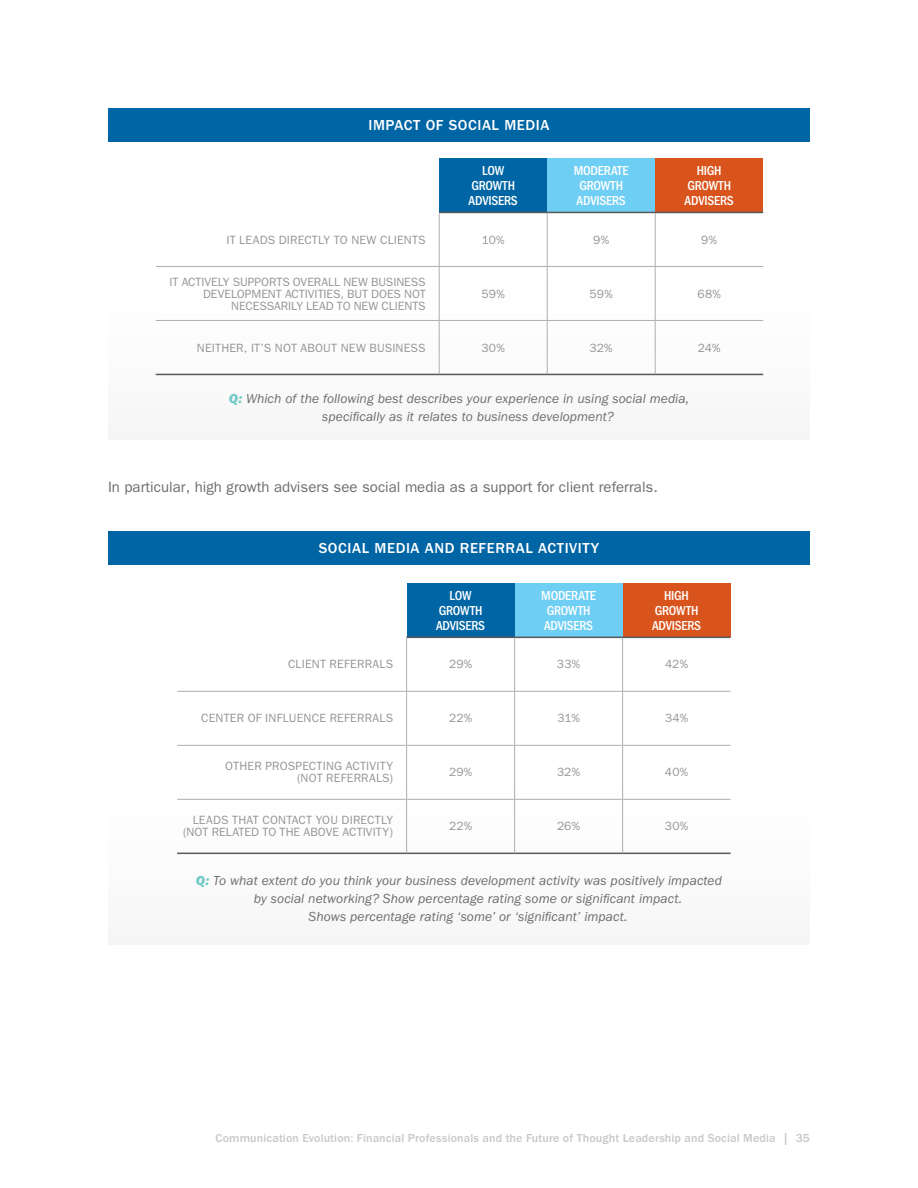
<style>
.page{position:relative;width:918px;height:1188px;background:#fff}
.page>*{position:absolute;margin:0;border:0;box-sizing:border-box;transform-origin:0 0}
.t1{font:15px "ITC Franklin Gothic Std";color:#6c6d70}
.t2{font:500 15px "ITC Franklin Gothic Std";letter-spacing:.035em;color:#fff}
.t3{font:italic 13.5px/18px "ITC Franklin Gothic Std";letter-spacing:.005em;color:#6c6d70}
.t4{font:500 condensed 13.5px/15px "ITC Franklin Gothic Std";letter-spacing:-.02em;color:#fff;text-align:center}
.t5{font:12px/12px "ITC Franklin Gothic Std";letter-spacing:.01em;color:#939598;text-align:right}
.t6{font:500 12px "ITC Franklin Gothic Std";letter-spacing:.01em;color:#c7c8ca}
.s1{font-family:"ITC Franklin Gothic Std Hvy It";font-style:normal;color:#73cac7}
</style>
<div class="page">
<img style="left:155px;top:235px;width:609px;height:141px">
<div style="left:439px;top:158px;width:108px;height:54px;background:#0065a4"></div>
<div style="left:547px;top:158px;width:108px;height:54px;background:#6fcef4"></div>
<div style="left:655px;top:158px;width:108px;height:54px;background:#d9531c"></div>
<hr style="left:439px;top:266px;width:108px;height:1px;background:#aeafb3">
<hr style="left:547px;top:266px;width:108px;height:1px;background:#aeafb3">
<hr style="left:655px;top:266px;width:108px;height:1px;background:#aeafb3">
<hr style="left:439px;top:320px;width:108px;height:1px;background:#aeafb3">
<hr style="left:547px;top:320px;width:108px;height:1px;background:#aeafb3">
<hr style="left:655px;top:320px;width:108px;height:1px;background:#aeafb3">
<hr style="left:547px;top:213px;width:1px;height:53px;background:#aeafb3">
<hr style="left:547px;top:267px;width:1px;height:53px;background:#aeafb3">
<hr style="left:547px;top:321px;width:1px;height:53px;background:#aeafb3">
<hr style="left:655px;top:213px;width:1px;height:53px;background:#aeafb3">
<hr style="left:655px;top:267px;width:1px;height:53px;background:#aeafb3">
<hr style="left:655px;top:321px;width:1px;height:53px;background:#aeafb3">
<hr style="left:439px;top:212px;width:108px;height:1px;background:#57585a">
<hr style="left:547px;top:212px;width:108px;height:1px;background:#57585a">
<hr style="left:655px;top:212px;width:108px;height:1px;background:#57585a">
<hr style="left:156px;top:266px;width:283px;height:1px;background:#aeafb3">
<hr style="left:156px;top:320px;width:283px;height:1px;background:#aeafb3">
<hr style="left:439px;top:213px;width:1px;height:53px;background:#aeafb3">
<hr style="left:439px;top:267px;width:1px;height:53px;background:#aeafb3">
<hr style="left:439px;top:321px;width:1px;height:53px;background:#aeafb3">
<hr style="left:156px;top:374px;width:283px;height:1px;background:#57585a">
<hr style="left:439px;top:374px;width:108px;height:1px;background:#57585a">
<hr style="left:547px;top:374px;width:108px;height:1px;background:#57585a">
<hr style="left:655px;top:374px;width:108px;height:1px;background:#57585a">
<div style="left:407px;top:583px;width:108px;height:54px;background:#0065a4"></div>
<div style="left:515px;top:583px;width:108px;height:54px;background:#6fcef4"></div>
<div style="left:623px;top:583px;width:108px;height:54px;background:#d9531c"></div>
<hr style="left:407px;top:691px;width:108px;height:1px;background:#aeafb3">
<hr style="left:515px;top:691px;width:108px;height:1px;background:#aeafb3">
<hr style="left:623px;top:691px;width:108px;height:1px;background:#aeafb3">
<hr style="left:407px;top:745px;width:108px;height:1px;background:#aeafb3">
<hr style="left:515px;top:745px;width:108px;height:1px;background:#aeafb3">
<hr style="left:623px;top:745px;width:108px;height:1px;background:#aeafb3">
<hr style="left:407px;top:799px;width:108px;height:1px;background:#aeafb3">
<hr style="left:515px;top:799px;width:108px;height:1px;background:#aeafb3">
<hr style="left:623px;top:799px;width:108px;height:1px;background:#aeafb3">
<hr style="left:514px;top:638px;width:1px;height:53px;background:#aeafb3">
<hr style="left:514px;top:692px;width:1px;height:53px;background:#aeafb3">
<hr style="left:514px;top:746px;width:1px;height:53px;background:#aeafb3">
<hr style="left:514px;top:800px;width:1px;height:53px;background:#aeafb3">
<hr style="left:622px;top:638px;width:1px;height:53px;background:#aeafb3">
<hr style="left:622px;top:692px;width:1px;height:53px;background:#aeafb3">
<hr style="left:622px;top:746px;width:1px;height:53px;background:#aeafb3">
<hr style="left:622px;top:800px;width:1px;height:53px;background:#aeafb3">
<hr style="left:406px;top:637px;width:109px;height:1px;background:#57585a">
<hr style="left:515px;top:637px;width:108px;height:1px;background:#57585a">
<hr style="left:623px;top:637px;width:108px;height:1px;background:#57585a">
<hr style="left:177px;top:691px;width:230px;height:1px;background:#aeafb3">
<hr style="left:177px;top:745px;width:230px;height:1px;background:#aeafb3">
<hr style="left:177px;top:799px;width:230px;height:1px;background:#aeafb3">
<hr style="left:406px;top:638px;width:1px;height:53px;background:#aeafb3">
<hr style="left:406px;top:692px;width:1px;height:53px;background:#aeafb3">
<hr style="left:406px;top:746px;width:1px;height:53px;background:#aeafb3">
<hr style="left:406px;top:800px;width:1px;height:53px;background:#aeafb3">
<hr style="left:177px;top:853px;width:230px;height:1px;background:#57585a">
<hr style="left:407px;top:853px;width:108px;height:1px;background:#57585a">
<hr style="left:515px;top:853px;width:108px;height:1px;background:#57585a">
<hr style="left:623px;top:853px;width:108px;height:1px;background:#57585a">
<div style="left:108px;top:108px;width:702px;height:34px;background:#0065a4"></div>
<div style="left:108px;top:531px;width:702px;height:34px;background:#0065a4"></div>
<p class="t2" style="left:368px;top:117px;width:183px">IMPACT OF SOCIAL MEDIA</p>
<p class="t4" style="left:469px;top:163px;width:51px">LOW<br>GROWTH<br>ADVISERS</p>
<p class="t4" style="left:574px;top:163px;width:56px;text-align:left">MODERATE<br>GROWTH<br>ADVISERS</p>
<p class="t4" style="left:685px;top:163px;width:51px">HIGH<br>GROWTH<br>ADVISERS</p>
<p class="t5" style="left:226px;top:234px;width:201px">IT LEADS DIRECTLY TO NEW CLIENTS</p>
<p class="t5" style="left:482px;top:234px;width:24px">10%</p>
<p class="t5" style="left:593px;top:234px;width:17px">9%</p>
<p class="t5" style="left:701px;top:234px;width:17px">9%</p>
<p class="t5" style="left:169px;top:276px;width:258px">IT ACTIVELY SUPPORTS OVERALL NEW BUSINESS<br>DEVELOPMENT ACTIVITIES, BUT DOES NOT<br>NECESSARILY LEAD TO NEW CLIENTS</p>
<p class="t5" style="left:482px;top:288px;width:25px">59%</p>
<p class="t5" style="left:590px;top:288px;width:25px">59%</p>
<p class="t5" style="left:698px;top:288px;width:25px">68%</p>
<p class="t5" style="left:197px;top:342px;width:230px">NEITHER, IT’S NOT ABOUT NEW BUSINESS</p>
<p class="t5" style="left:482px;top:342px;width:25px">30%</p>
<p class="t5" style="left:590px;top:342px;width:25px">32%</p>
<p class="t5" style="left:698px;top:342px;width:24px">24%</p>
<p class="t3" style="left:322px;top:390px;width:369px;text-indent:-93px"><span class="s1">Q:</span> Which of the following best describes your experience in using social media, specifically as it relates to business development?</p>
<p class="t1" style="left:108px;top:479px;width:551px">In particular, high growth advisers see social media as a support for client referrals.</p>
<p class="t2" style="left:319px;top:540px;width:282px">SOCIAL MEDIA AND REFERRAL ACTIVITY</p>
<p class="t4" style="left:436px;top:588px;width:51px">LOW<br>GROWTH<br>ADVISERS</p>
<p class="t4" style="left:541px;top:588px;width:56px;text-align:left">MODERATE<br>GROWTH<br>ADVISERS</p>
<p class="t4" style="left:652px;top:588px;width:51px">HIGH<br>GROWTH<br>ADVISERS</p>
<p class="t5" style="left:288px;top:658px;width:107px">CLIENT REFERRALS</p>
<p class="t5" style="left:449px;top:658px;width:25px">29%</p>
<p class="t5" style="left:557px;top:658px;width:25px">33%</p>
<p class="t5" style="left:665px;top:658px;width:24px">42%</p>
<p class="t5" style="left:201px;top:712px;width:193px">CENTER OF INFLUENCE REFERRALS</p>
<p class="t5" style="left:449px;top:712px;width:25px">22%</p>
<p class="t5" style="left:557px;top:712px;width:24px">31%</p>
<p class="t5" style="left:665px;top:712px;width:24px">34%</p>
<p class="t5" style="left:225px;top:760px;width:169px">OTHER PROSPECTING ACTIVITY (NOT REFERRALS)</p>
<p class="t5" style="left:449px;top:766px;width:25px">29%</p>
<p class="t5" style="left:557px;top:766px;width:25px">32%</p>
<p class="t5" style="left:665px;top:766px;width:25px">40%</p>
<p class="t5" style="left:183px;top:814px;width:212px">LEADS THAT CONTACT YOU DIRECTLY (NOT RELATED TO THE ABOVE ACTIVITY)</p>
<p class="t5" style="left:449px;top:820px;width:25px">22%</p>
<p class="t5" style="left:557px;top:820px;width:25px">26%</p>
<p class="t5" style="left:665px;top:820px;width:25px">30%</p>
<p class="t3" style="left:196px;top:872px;width:528px"><span class="s1">Q:</span> To what extent do you think your business development activity was positively impacted</p>
<p class="t3" style="left:254px;top:890px;width:430px">by social networking? Show percentage rating some or significant impact.</p>
<p class="t3" style="left:309px;top:908px;width:320px">Shows percentage rating ‘some’ or ‘significant’ impact.</p>
<p class="t6" style="left:216px;top:1131px;width:596px">Communication Evolution: Financial Professionals and the Future of Thought Leadership and Social Media | 35</p>
</div>
